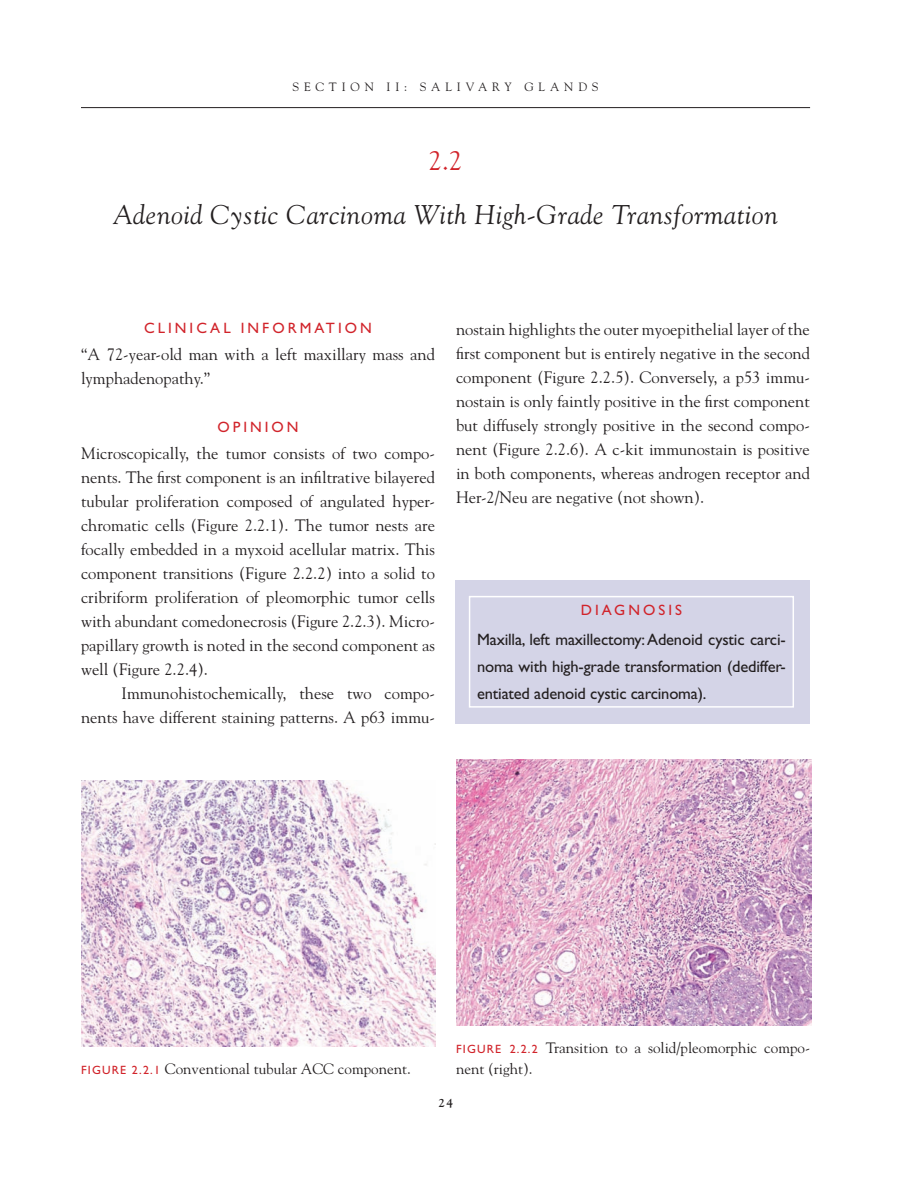
<style>
.page{position:relative;width:918px;height:1188px;background:#fff}
.page>*{position:absolute;margin:0;border:0;box-sizing:border-box;transform-origin:0 0}
.t1{font:italic 27px "Goudy";letter-spacing:.025em;color:#231f20}
.t2{font:27px "Goudy";color:#d1232a}
.t3{font:16.5px/24px "Goudy";color:#231f20;text-align:justify}
.t4{font:16.5px/27px "Gill Sans";letter-spacing:-.01em;color:#231f20;text-align:justify}
.t5{font:15px/21px "Goudy";color:#231f20}
.t6{font:15px "Gill Sans";letter-spacing:.2em;color:#d1232a}
.t7{font:12px "Goudy";color:#231f20}
.t8{font:700 12px "Goudy";color:#231f20}
.s1{font-family:"Gill Sans";font-size:12px;color:#d1232a}
</style>
<div class="page">
<hr style="left:81px;top:107px;width:729px;height:1px;background:#231f20">
<img style="left:81px;top:781px;width:354px;height:266px">
<div style="left:456px;top:580px;width:354px;height:144px;background:#d4d4e7"></div>
<div style="left:469px;top:596px;width:325px;height:112px;border:2px solid #fff"></div>
<img style="left:456px;top:759px;width:356px;height:267px">
<p class="t7" style="left:293px;top:79px;width:13px">section</p>
<p class="t7" style="left:387px;top:79px;width:58px">ii : Salivary</p>
<p class="t7" style="left:525px;top:79px;width:27px">G lands</p>
<h1 class="t2" style="left:429px;top:144px;width:35px">2.2</h1>
<h1 class="t1" style="left:113px;top:198px;width:666px">Adenoid Cystic Carcinoma With High-Grade Transformation</h1>
<p class="t6" style="left:144px;top:319px;width:229px">Clinic al infor mation</p>
<p class="t3" style="left:81px;top:342px;width:355px">“A 72-year-old man with a left maxillary mass and lymphadenopathy.”</p>
<p class="t6" style="left:217px;top:418px;width:38px">OPINION</p>
<p class="t3" style="left:81px;top:441px;width:356px">Microscopically, the tumor consists of two compo&shy;nents. The first component is an infiltrative bilayered tubular proliferation composed of angulated hyper&shy;chromatic cells (Figure 2.2.1). The tumor nests are focally embedded in a myxoid acellular matrix. This component transitions (Figure 2.2.2) into a solid to cribriform proliferation of pleomorphic tumor cells with abundant comedonecrosis (Figure 2.2.3). Micro&shy;papillary growth is noted in the second component as well (Figure 2.2.4).</p>
<p class="t3" style="left:81px;top:681px;width:355px;text-align:right">Immunohistochemically, these two compo&shy;nents have different staining patterns. A p63 immu-</p>
<p class="t3" style="left:456px;top:317px;width:356px">nostain highlights the outer myoepithelial layer of the first component but is entirely negative in the second component (Figure 2.2.5). Conversely, a p53 immu&shy;nostain is only faintly positive in the first component but diffusely strongly positive in the second compo&shy;nent (Figure 2.2.6). A c-kit immunostain is positive in both components, whereas androgen receptor and Her-2/Neu are negative (not shown).</p>
<p class="t6" style="left:581px;top:602px;width:101px">Diag nosis</p>
<p class="t4" style="left:477px;top:626px;width:310px">Maxilla, left maxillectomy: Adenoid cystic carci&shy;noma with high-grade transformation (dediffer&shy;entiated adenoid cystic carcinoma).</p>
<p class="t5" style="left:81px;top:1057px;width:331px"><span class="s1">FI GURE 2.2.1</span> Conventional tubular ACC component.</p>
<p class="t5" style="left:456px;top:1036px;width:356px"><span class="s1">FI GURE 2.2.2</span> Transition to a solid/pleomorphic compo&shy;nent (right).</p>
<p class="t8" style="left:439px;top:1096px;width:16px">24</p>
</div>
